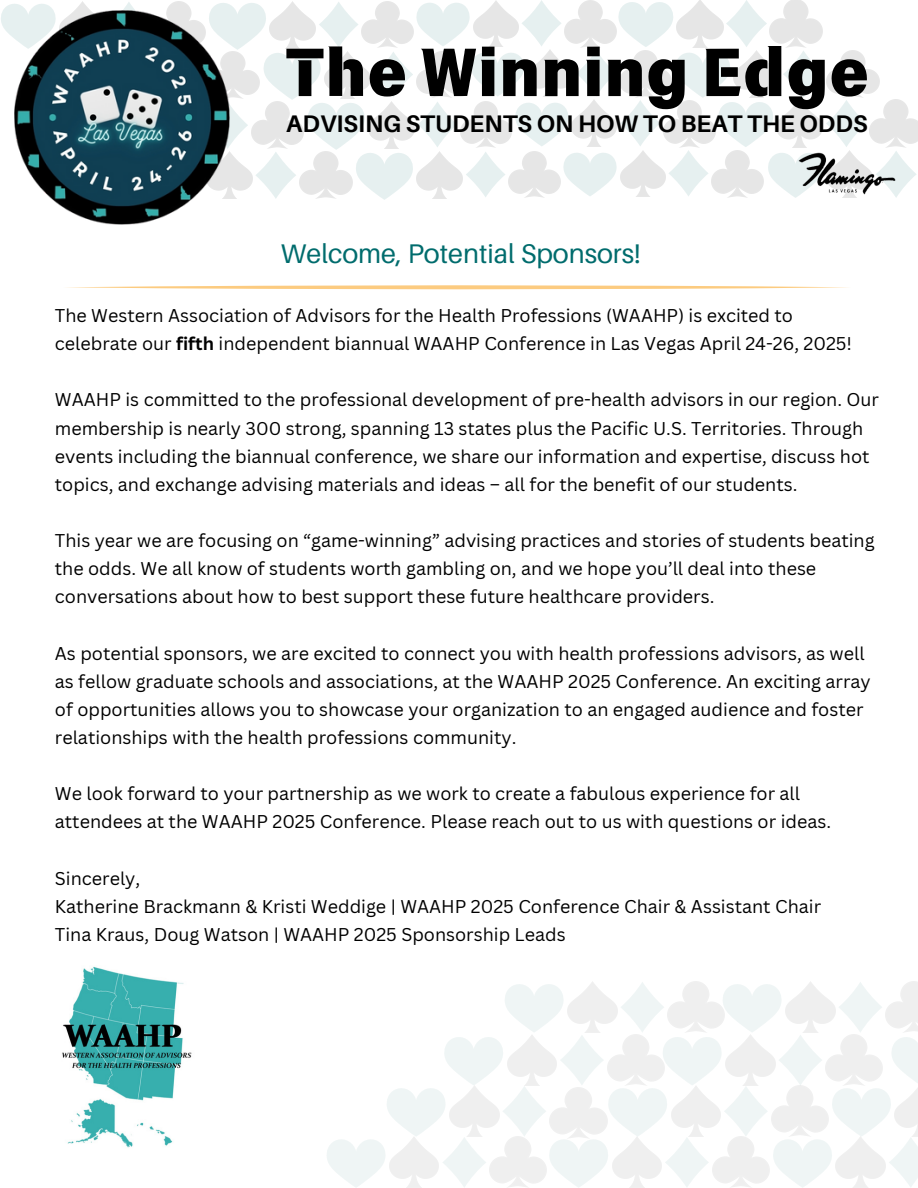
<style>
.page{position:relative;width:918px;height:1188px;background:#fff}
.page>*{position:absolute;margin:0;border:0;box-sizing:border-box;transform-origin:0 0}
.t1{font:63px "Canva Title Bole Latin";color:#000}
.t2{font:27px "Aileron";color:#006c6d}
.t3{font:700 24px "Aileron";color:#000}
.t4{font:18px/28.2px "Canva Sans";color:#000}
.s1{font-weight:700}
</style>
<div class="page">
<img style="left:584px;top:1px;width:12px;height:1px">
<img style="left:788px;top:0;width:15px;height:2px">
<img style="left:827px;top:50px;width:53px;height:48px">
<svg style="left:826px;top:100px;width:41px;height:47px"></svg>
<img style="left:870px;top:100px;width:48px;height:44px">
<svg style="left:1px;top:2px;width:822px;height:198px"></svg>
<svg style="left:876px;top:150px;width:41px;height:48px"></svg>
<img style="left:15px;top:10px;width:215px;height:215px">
<img style="left:789px;top:130px;width:116px;height:70px">
<img style="left:906px;top:982px;width:12px;height:2px">
<svg style="left:327px;top:984px;width:591px;height:203px"></svg>
<img style="left:550px;top:1088px;width:57px;height:51px">
<svg style="left:67px;top:285px;width:780px;height:4px"></svg>
<img style="left:62px;top:966px;width:130px;height:182px">
<p class="t1" style="left:285px;top:41px;width:586px">The Winning Edge</p>
<p class="t3" style="left:286px;top:108px;width:583px">ADVISING STUDENTS ON HOW TO BEAT THE ODDS</p>
<p class="t2" style="left:281px;top:237px;width:361px">Welcome, Potential Sponsors!</p>
<p class="t4" style="left:55px;top:301px;width:799px">The Western Association of Advisors for the Health Professions (WAAHP) is excited to celebrate our <span class="s1">fifth</span> independent biannual WAAHP Conference in Las Vegas April 24-26, 2025!</p>
<p class="t4" style="left:55px;top:385px;width:826px">WAAHP is committed to the professional development of pre-health advisors in our region. Our membership is nearly 300 strong, spanning 13 states plus the Pacific U.S. Territories. Through events including the biannual conference, we share our information and expertise, discuss hot topics, and exchange advising materials and ideas – all for the benefit of our students.</p>
<p class="t4" style="left:55px;top:526px;width:821px">This year we are focusing on “game-winning” advising practices and stories of students beating the odds. We all know of students worth gambling on, and we hope you’ll deal into these conversations about how to best support these future healthcare providers.</p>
<p class="t4" style="left:55px;top:638px;width:817px">As potential sponsors, we are excited to connect you with health professions advisors, as well as fellow graduate schools and associations, at the WAAHP 2025 Conference. An exciting array of opportunities allows you to showcase your organization to an engaged audience and foster relationships with the health professions community.</p>
<p class="t4" style="left:55px;top:779px;width:778px">We look forward to your partnership as we work to create a fabulous experience for all attendees at the WAAHP 2025 Conference. Please reach out to us with questions or ideas.</p>
<p class="t4" style="left:55px;top:863px;width:87px">Sincerely,</p>
<p class="t4" style="left:55px;top:892px;width:768px">Katherine Brackmann &amp; Kristi Weddige | WAAHP 2025 Conference Chair &amp; Assistant Chair</p>
<p class="t4" style="left:55px;top:920px;width:512px">Tina Kraus, Doug Watson | WAAHP 2025 Sponsorship Leads</p>
</div>
